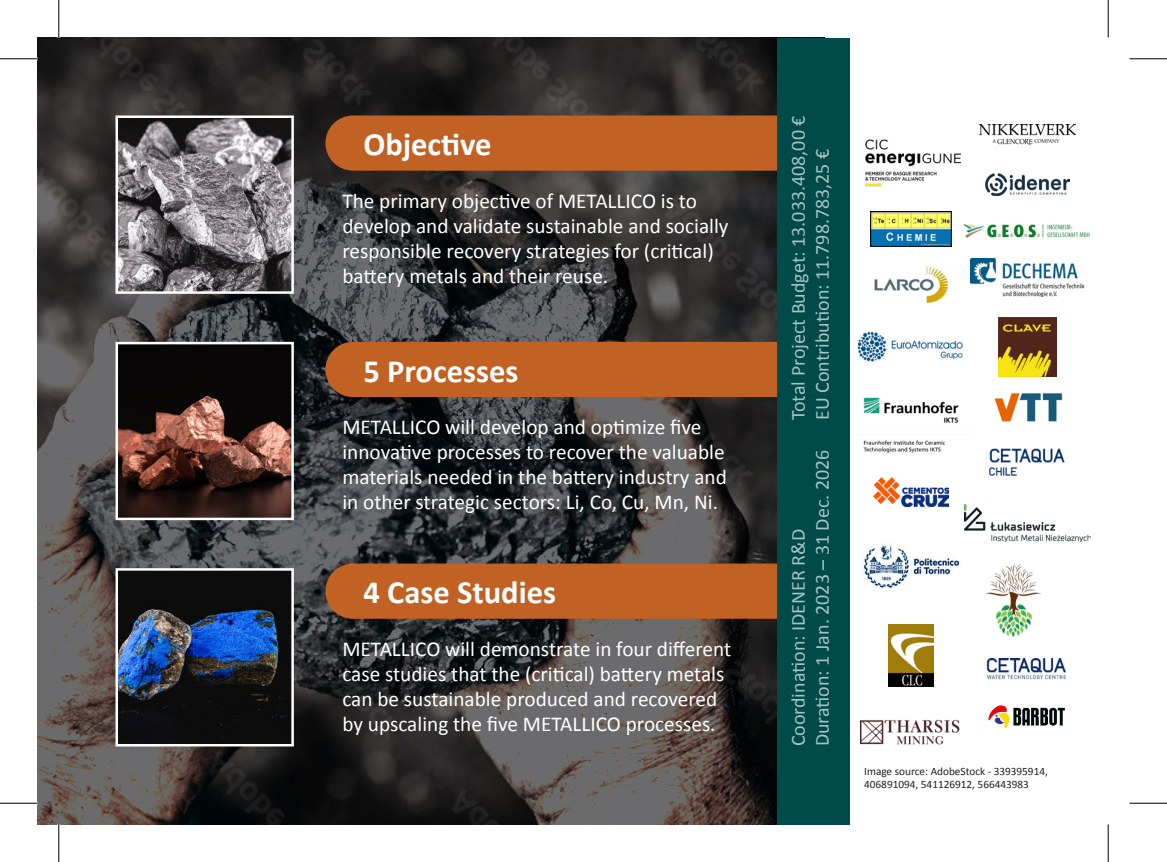
<style>
.page{position:relative;width:1167px;height:862px;background:#fff}
.page>*{position:absolute;margin:0;border:0;box-sizing:border-box;transform-origin:0 0}
.t1{font:700 32.5px "Calibri";color:#fff}
.t2{font:21.25px/25px "Calibri";color:#fff}
.t3{font:20px/24px "Calibri";color:#a6c3c4}
.t4{font:11.25px/12.5px "Calibri";color:#231f20}
</style>
<div class="page">
<img style="left:38px;top:38px;width:739px;height:786px">
<div style="left:777px;top:38px;width:72px;height:786px;background:#004a4a"></div>
<img style="left:118px;top:118px;width:173px;height:173px">
<div style="left:115px;top:115px;width:179px;height:179px;border:2px solid #fff"></div>
<img style="left:118px;top:345px;width:173px;height:172px">
<div style="left:115px;top:342px;width:179px;height:178px;border:2px solid #fff"></div>
<img style="left:118px;top:571px;width:173px;height:172px">
<div style="left:115px;top:568px;width:179px;height:178px;border:2px solid #fff"></div>
<div style="left:325px;top:115px;width:452px;height:56px;background:#c16123"></div>
<div style="left:325px;top:342px;width:452px;height:55px;background:#c16123"></div>
<div style="left:325px;top:563px;width:452px;height:55px;background:#c16123"></div>
<img style="left:865px;top:139px;width:97px;height:48px">
<img style="left:979px;top:124px;width:96px;height:21px">
<img style="left:870px;top:212px;width:81px;height:35px">
<img style="left:985px;top:173px;width:84px;height:22px">
<img style="left:998px;top:318px;width:58px;height:58px">
<img style="left:986px;top:658px;width:81px;height:22px">
<img style="left:857px;top:332px;width:107px;height:31px">
<img style="left:970px;top:258px;width:113px;height:38px">
<img style="left:873px;top:477px;width:75px;height:30px">
<img style="left:994px;top:393px;width:68px;height:29px">
<img style="left:863px;top:545px;width:97px;height:44px">
<img style="left:989px;top:448px;width:76px;height:28px">
<img style="left:874px;top:265px;width:76px;height:39px">
<img style="left:888px;top:624px;width:45px;height:62px">
<img style="left:863px;top:397px;width:96px;height:56px">
<img style="left:985px;top:564px;width:55px;height:72px">
<img style="left:860px;top:719px;width:100px;height:26px">
<img style="left:963px;top:224px;width:127px;height:14px">
<img style="left:964px;top:505px;width:126px;height:36px">
<svg style="left:988px;top:705px;width:76px;height:23px"></svg>
<hr style="left:0;top:58px;width:38px;height:1px;background:#000">
<hr style="left:1129px;top:58px;width:37px;height:1px;background:#000">
<hr style="left:0;top:802px;width:38px;height:1px;background:#000">
<hr style="left:1129px;top:802px;width:37px;height:1px;background:#000">
<hr style="left:58px;top:0;width:1px;height:38px;background:#000">
<hr style="left:58px;top:824px;width:1px;height:38px;background:#000">
<hr style="left:1107px;top:0;width:1px;height:38px;background:#000">
<hr style="left:1107px;top:824px;width:1px;height:38px;background:#000">
<h1 class="t1" style="left:363px;top:124px;width:130px">Objective</h1>
<p class="t2" style="left:342px;top:188px;width:387px">The primary objective of METALLICO is to develop and validate sustainable and socially responsible recovery strategies for (critical) battery metals and their reuse.</p>
<h1 class="t1" style="left:363px;top:350px;width:156px">5 Processes</h1>
<p class="t2" style="left:342px;top:415px;width:386px">METALLICO will develop and optimize five innovative processes to recover the valuable materials needed in the battery industry and in other strategic sectors: Li, Co, Cu, Mn, Ni.</p>
<h1 class="t1" style="left:363px;top:572px;width:194px">4 Case Studies</h1>
<p class="t2" style="left:342px;top:636px;width:390px">METALLICO will demonstrate in four different case studies that the (critical) battery metals can be sustainable produced and recovered by upscaling the five METALLICO processes.</p>
<p class="t3" style="left:786px;top:420px;width:306px;rotate:-90deg">Total Project Budget: 13.033.408,00 €<br>EU Contribution: 11.798.783,25 €</p>
<p class="t3" style="left:786px;top:746px;width:298px;rotate:-90deg">Coordination: IDENER R&amp;D<br>Duration: 1 Jan. 2023 – 31 Dec. 2026</p>
<p class="t4" style="left:864px;top:765px;width:185px">Image source: AdobeStock - 339395914,<br>406891094, 541126912, 566443983</p>
</div>
